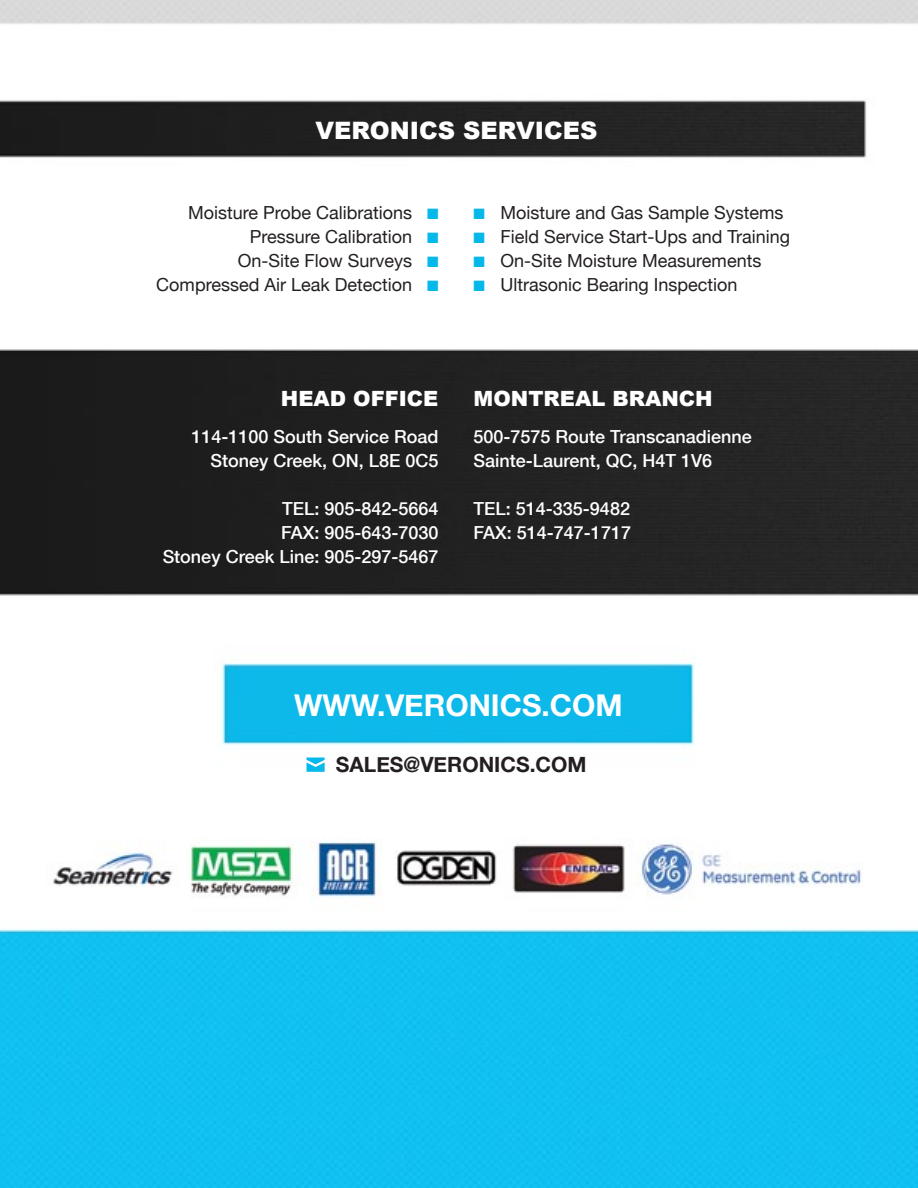
<style>
.page{position:relative;width:918px;height:1188px;background:#fff}
.page>*{position:absolute;margin:0;border:0;box-sizing:border-box;transform-origin:0 0}
.t1{font:700 30px "Helvetica Neue";color:#fff}
.t2{font:900 24px "Arial";color:#fff}
.t3{font:900 21px "Arial";color:#fff}
.t4{font:700 21px "Helvetica Neue";color:#231f20}
.t5{font:18px/24px "Helvetica Neue";color:#231f20;text-align:right}
.t6{font:500 18px/24px "Helvetica Neue";color:#fff;text-align:right}
.s1{color:#04b9ea}
</style>
<div class="page">
<img style="left:0;top:0;width:918px;height:1188px">
<svg style="left:307px;top:758px;width:18px;height:14px"></svg>
<h2 class="t2" style="left:316px;top:113px;width:283px">VERONICS SERVICES</h2>
<p class="t5" style="left:156px;top:199px;width:284px">Moisture Probe Calibrations <span class="s1">■<br></span>Pressure Calibration <span class="s1">■<br></span>On-Site Flow Surveys <span class="s1">■<br></span>Compressed Air Leak Detection <span class="s1">■</span></p>
<p class="t5" style="left:474px;top:199px;width:312px"><span class="s1">■</span> Moisture and Gas Sample Systems</p>
<p class="t5" style="left:474px;top:223px;width:318px"><span class="s1">■</span> Field Service Start-Ups and Training</p>
<p class="t5" style="left:474px;top:247px;width:289px"><span class="s1">■</span> On-Site Moisture Measurements</p>
<p class="t5" style="left:474px;top:271px;width:266px"><span class="s1">■</span> Ultrasonic Bearing Inspection</p>
<p class="t3" style="left:281px;top:383px;width:159px">HEAD OFFICE</p>
<p class="t3" style="left:474px;top:383px;width:241px">MONTREAL BRANCH</p>
<p class="t6" style="left:191px;top:424px;width:249px">114-1100 South Service Road<br>Stoney Creek, ON, L8E 0C5</p>
<p class="t6" style="left:163px;top:496px;width:277px">TEL: 905-842-5664<br>FAX: 905-643-7030<br>Stoney Creek Line: 905-297-5467</p>
<p class="t6" style="left:474px;top:424px;width:280px;text-align:left">500-7575 Route Transcanadienne<br>Sainte-Laurent, QC, H4T 1V6</p>
<p class="t6" style="left:474px;top:496px;width:159px;text-align:left">TEL: 514-335-9482<br>FAX: 514-747-1717</p>
<h1 class="t1" style="left:294px;top:678px;width:326px">WWW.VERONICS.COM</h1>
<p class="t4" style="left:336px;top:746px;width:249px">SALES@VERONICS.COM</p>
</div>
